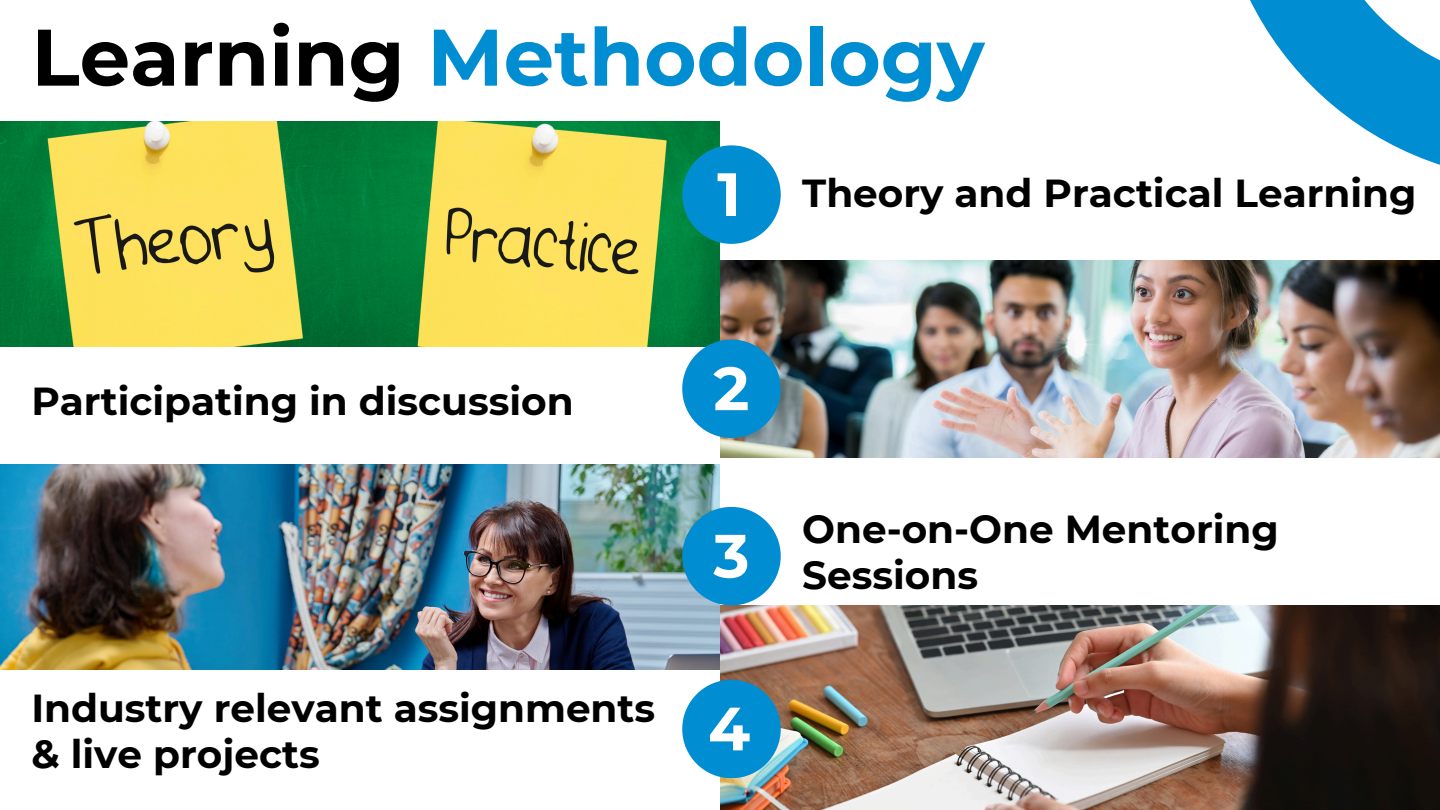
<style>
.page{position:relative;width:1440px;height:810px;background:#fff}
.page>*{position:absolute;margin:0;border:0;box-sizing:border-box;transform-origin:0 0}
.t1{font:700 80px "Montserrat";color:#008dd2}
.t2{font:700 61px "Montserrat";color:#fff}
.t3{font:700 39px/46.5px "Montserrat";color:#000}
.s1{color:#000}
</style>
<div class="page">
<svg style="left:1250px;top:0;width:190px;height:165px"></svg>
<img style="left:0;top:122px;width:720px;height:224px">
<img style="left:720px;top:261px;width:720px;height:197px">
<img style="left:0;top:465px;width:720px;height:204px">
<img style="left:720px;top:605px;width:720px;height:205px">
<div style="left:682px;top:145px;width:99px;height:99px;background:#008dd2;border-radius:50%"></div>
<div style="left:682px;top:340px;width:99px;height:98px;background:#008dd2;border-radius:50%"></div>
<div style="left:682px;top:507px;width:99px;height:98px;background:#008dd2;border-radius:50%"></div>
<div style="left:682px;top:680px;width:99px;height:98px;background:#008dd2;border-radius:50%"></div>
<p class="t1" style="left:31px;top:8px;width:955px"><span class="s1">Learning</span> Methodology</p>
<h1 class="t2" style="left:717px;top:157px;width:25px">1</h1>
<p class="t3" style="left:802px;top:170px;width:616px">Theory and Practical Learning</p>
<p class="t3" style="left:31px;top:377px;width:544px">Participating in discussion</p>
<p class="t3" style="left:31px;top:685px;width:625px">Industry relevant assignments &amp; live projects</p>
<p class="t2" style="left:713px;top:351px;width:37px">2</p>
<p class="t2" style="left:713px;top:518px;width:38px">3</p>
<p class="t2" style="left:708px;top:691px;width:44px">4</p>
<p class="t3" style="left:802px;top:506px;width:478px">One-on-One Mentoring<br>Sessions</p>
</div>
